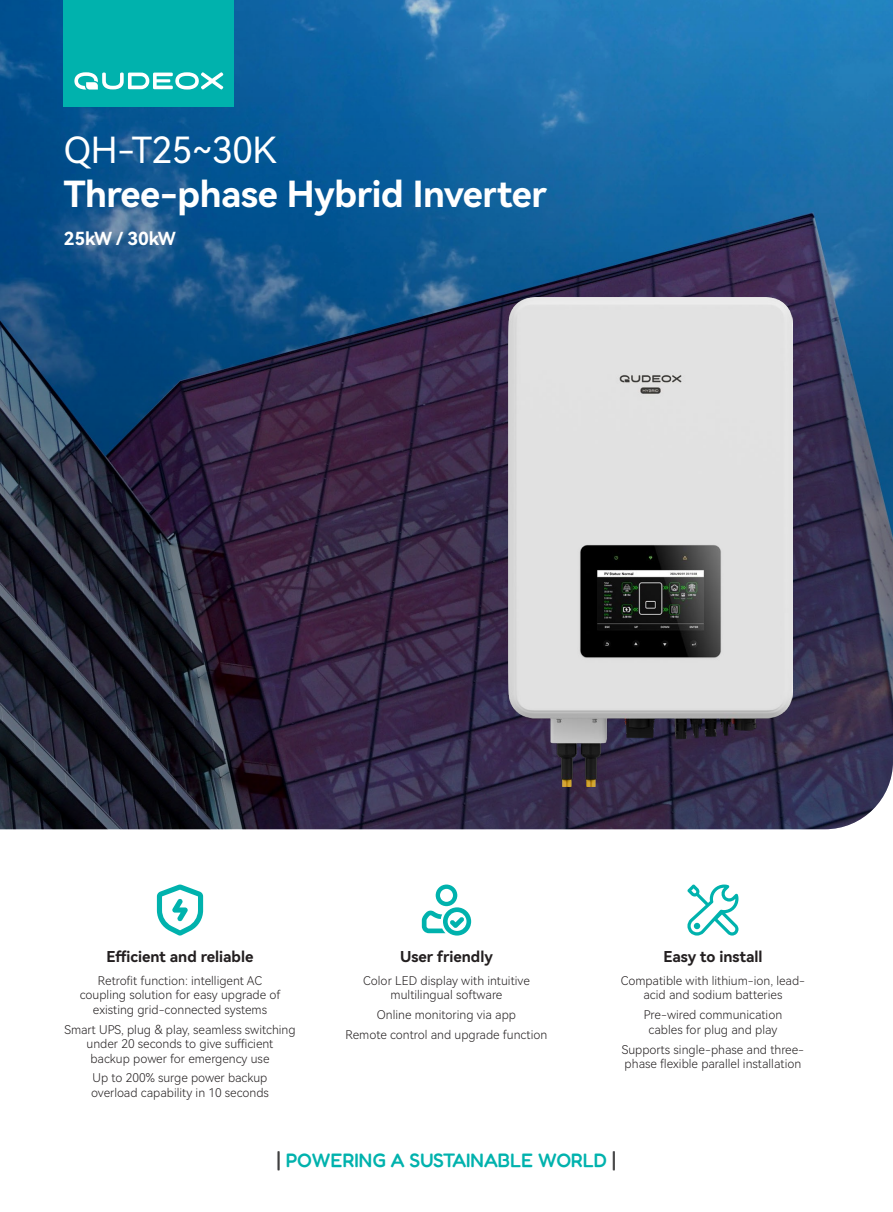
<style>
.page{position:relative;width:893px;height:1212px;background:#fff}
.page>*{position:absolute;margin:0;border:0;box-sizing:border-box;transform-origin:0 0}
.t1{font:36px "Harmony OS Sans SC Bold";letter-spacing:-.01em;color:#fff}
.t2{font:36px "Harmony OS Sans SC";letter-spacing:-.01em;color:#fff}
.t3{font:300 19.5px "Fredoka";color:#00b2ad}
.t4{font:18px "Harmony OS Sans SC Bold";letter-spacing:-.01em;color:#fff}
.t5{font:15px "Harmony OS Sans SC Bold";color:#231f20}
.t6{font:12px/14.4px "Harmony OS Sans SC Light";color:#231f20;text-align:center}
.s1{font-size:21px;color:#3e3e3f}
</style>
<div class="page">
<svg style="left:157px;top:884px;width:46px;height:52px"></svg>
<svg style="left:422px;top:884px;width:49px;height:51px"></svg>
<svg style="left:687px;top:884px;width:51px;height:51px"></svg>
<img style="left:0;top:0;width:893px;height:829px">
<img style="left:508px;top:298px;width:285px;height:489px">
<div style="left:64px;top:0;width:170px;height:106px;background:#00b2ad"></div>
<svg style="left:74px;top:72px;width:149px;height:18px"></svg>
<h1 class="t2" style="left:64px;top:125px;width:215px">QH-T25~30K</h1>
<h1 class="t1" style="left:64px;top:169px;width:485px">Three-phase Hybrid Inverter</h1>
<h3 class="t4" style="left:64px;top:226px;width:114px">25kW / 30kW</h3>
<p class="t5" style="left:107px;top:946px;width:148px">Efficient and reliable</p>
<p class="t6" style="left:80px;top:973px;width:202px">Retrofit function: intelligent AC coupling solution for easy upgrade of existing grid-connected systems</p>
<p class="t6" style="left:64px;top:1022px;width:233px">Smart UPS, plug &amp; play, seamless switching under 20 seconds to give sufficient<br>backup power for emergency use</p>
<p class="t6" style="left:91px;top:1070px;width:179px;text-align:left">Up to 200% surge power backup overload capability in 10 seconds</p>
<p class="t5" style="left:400px;top:946px;width:94px">User friendly</p>
<p class="t6" style="left:363px;top:973px;width:168px">Color LED display with intuitive multilingual software</p>
<p class="t6" style="left:346px;top:1004px;width:203px;line-height:20px">Online monitoring via app<br>Remote control and upgrade function</p>
<p class="t5" style="left:663px;top:946px;width:101px">Easy to install</p>
<p class="t6" style="left:621px;top:973px;width:186px">Compatible with lithium-ion, lead&shy;acid and sodium batteries</p>
<p class="t6" style="left:644px;top:1007px;width:140px">Pre-wired communication cables for plug and play</p>
<p class="t6" style="left:622px;top:1042px;width:184px;text-align:left">Supports single-phase and three&shy;phase flexible parallel installation</p>
<h2 class="t3" style="left:277px;top:1148px;width:341px"><span class="s1">|</span> POWERING A SUSTAINABLE WORLD <span class="s1">|</span></h2>
</div>
